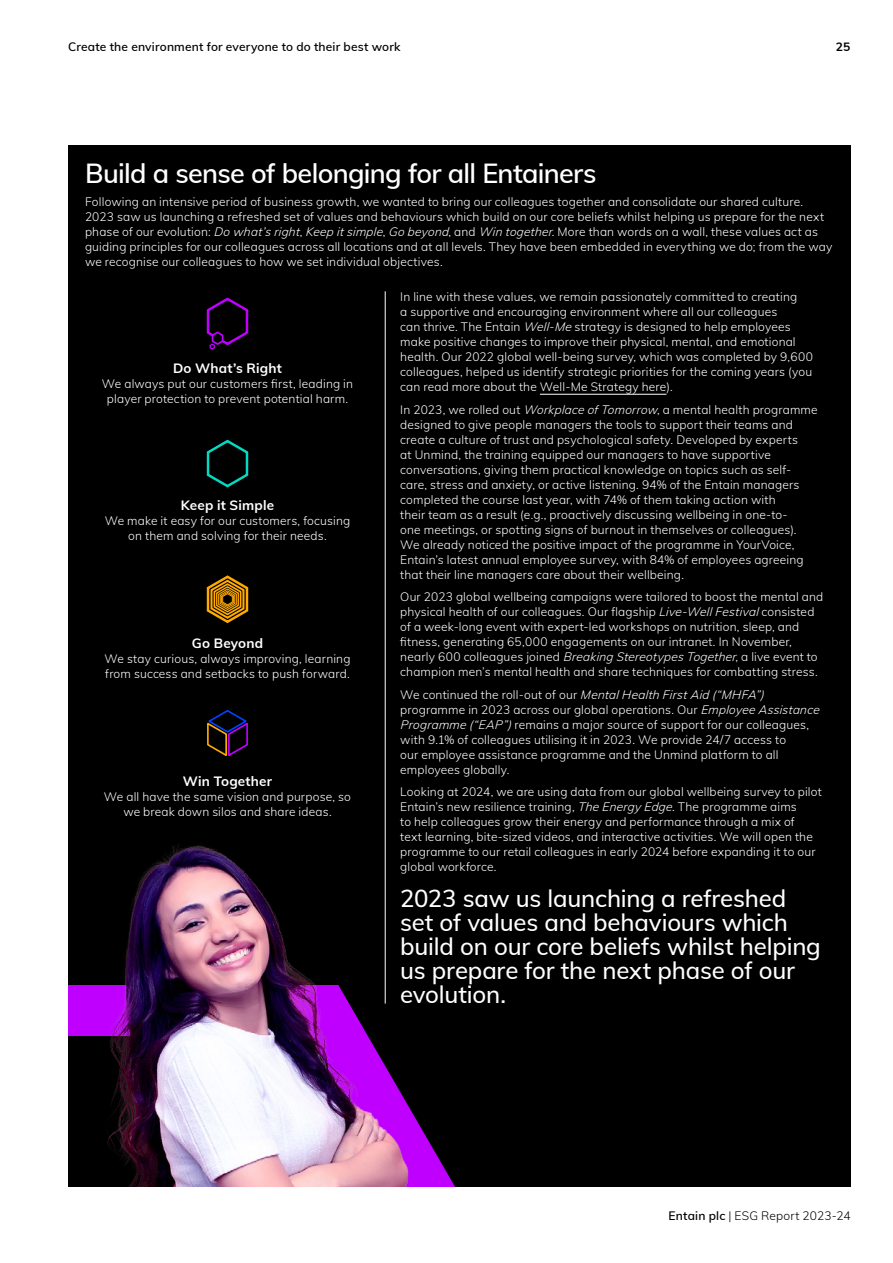
<style>
.page{position:relative;width:893px;height:1263px;background:#fff}
.page>*{position:absolute;margin:0;border:0;box-sizing:border-box;transform-origin:0 0}
.t1{font:600 27px "Mulish";letter-spacing:-.025em;color:#fff}
.t2{font:500 24px/24px "Mulish";letter-spacing:-.01em;color:#fff}
.t3{font:700 13.5px "Mulish";letter-spacing:.015em;color:#fff}
.t4{font:300 12px/15px "Mulish";letter-spacing:.015em;color:#fff}
.t5{font:600 12px "Mulish";letter-spacing:.015em;color:#000}
.t6{font:300 12px "Mulish";letter-spacing:.015em;color:#000}
.t7{font:700 12px "Mulish";color:#000}
.s1{font-style:italic}
.s2{font-weight:600}
</style>
<div class="page">
<div style="left:68px;top:145px;width:782px;height:1041px;background:#000"></div>
<hr style="left:540px;top:394px;width:126px;height:1px;background:#fff">
<hr style="left:385px;top:291px;width:1px;height:712px;background:#fff">
<svg style="left:206px;top:297px;width:43px;height:53px"></svg>
<svg style="left:206px;top:439px;width:43px;height:49px"></svg>
<svg style="left:206px;top:575px;width:43px;height:49px"></svg>
<svg style="left:207px;top:710px;width:41px;height:46px"></svg>
<svg style="left:68px;top:985px;width:387px;height:201px"></svg>
<img style="left:90px;top:829px;width:330px;height:357px">
<p class="t5" style="left:68px;top:38px;width:334px">Create the environment for everyone to do their best work</p>
<p class="t7" style="left:836px;top:38px;width:16px">25</p>
<h1 class="t1" style="left:85px;top:154px;width:513px">Build a sense of belonging for all Entainers</h1>
<p class="t4" style="left:85px;top:194px;width:749px">Following an intensive period of business growth, we wanted to bring our colleagues together and consolidate our shared culture.<br>2023 saw us launching a refreshed set of values and behaviours which build on our core beliefs whilst helping us prepare for the next phase of our evolution: <span class="s1">Do what’s right</span>, <span class="s1">Keep itsimple</span>, <span class="s1">Go beyond</span>, and <span class="s1">Win together</span>. More than words on a wall, these values act as guiding principles for our colleagues across all locations and at all levels. They have been embedded in everything we do; from the way we recognise our colleagues to how we set individual objectives.</p>
<p class="t4" style="left:400px;top:289px;width:414px">In line with these values, we remain passionately committed to creating<br>a supportive and encouraging environment where all our colleagues<br>can thrive. The Entain <span class="s1">Well-Me</span> strategy is designed to help employees make positive changes to improve their physical, mental, and emotional health. Our 2022 global well-being survey, which was completed by 9,600 colleagues, helped us identify strategic priorities for the coming years (you can read more about the Well-Me Strategy here).</p>
<p class="t4" style="left:400px;top:401px;width:419px">In 2023, we rolled out <span class="s1">Workplace ofTomorrow</span>, a mental health programme designed to give people managers the tools to support their teams and create a culture of trust and psychological safety. Developed by experts<br>at Unmind, the training equipped our managers to have supportive conversations, giving them practical knowledge on topics such as self&shy;care, stress and anxiety, or active listening. 94% of the Entain managers completed the course last year, with 74% of them taking action with<br>their team as a result (e.g., proactively discussing wellbeing in one-to-<br>one meetings, or spotting signs of burnout in themselves or colleagues).<br>We already noticed the positive impact of the programme in YourVoice, Entain’s latest annual employee survey, with 84% of employees agreeing that their line managers care about their wellbeing.</p>
<p class="t4" style="left:400px;top:589px;width:424px">Our 2023 global wellbeing campaigns were tailored to boost the mental and physical health of our colleagues. Our flagship <span class="s1">Live-WellFestival</span>consisted of a week-long event with expert-led workshops on nutrition, sleep, and fitness, generating 65,000 engagements on our intranet. In November, nearly 600 colleagues joined <span class="s1">Breaking Stereotypes Together</span>, a live event to champion men’s mental health and share techniques for combatting stress.</p>
<p class="t4" style="left:400px;top:686px;width:423px">We c o n t i n u e d t h e ro l l - o u t of o u r <span class="s1">MentalHealth FirstAid (“MHFA”) </span>programme in 2023 across our global operations. Our <span class="s1">Employee Assistance Programme (“EAP”)</span>remains a major source of support for our colleagues, with 9.1% of colleagues utilising it in 2023. We provide 24/7 access to<br>our employee assistance programme and the Unmind platform to all employees globally.</p>
<p class="t4" style="left:400px;top:784px;width:423px">Looking at 2024, we are using data from our global wellbeing survey to pilot Entain’s new resilience training, <span class="s1">The Energy Edge</span>. The programme aims<br>to help colleagues grow their energy and performance through a mix of<br>text learning, bite-sized videos, and interactive activities. We will open the programme to our retail colleagues in early 2024 before expanding it to our global workforce.</p>
<h2 class="t2" style="left:400px;top:885px;width:422px">2023 saw us launching a refreshed set of values and behaviours which build on our core beliefs whilst helping us prepare for the next phase of our evolution.</h2>
<p class="t3" style="left:173px;top:358px;width:110px">Do What’s Right</p>
<p class="t4" style="left:102px;top:375px;width:253px;text-align:center">We always put our customers first, leading in player protection to prevent potential harm.</p>
<p class="t3" style="left:181px;top:496px;width:95px">Keep it Simple</p>
<p class="t4" style="left:105px;top:513px;width:247px;text-align:center">We make it easy for our customers, focusing on them and solving for their needs.</p>
<p class="t3" style="left:192px;top:633px;width:73px">Go Beyond</p>
<p class="t4" style="left:104px;top:651px;width:248px">We stay curious, always improving, learning from success and setbacks to push forward.</p>
<p class="t3" style="left:183px;top:771px;width:91px">Win Together</p>
<p class="t4" style="left:104px;top:788px;width:248px;text-align:center">We all have the same vision and purpose, so we break down silos and share ideas.</p>
<p class="t6" style="left:669px;top:1207px;width:184px"><span class="s2">Entain plc</span> | ESG Report 2023-24</p>
</div>
